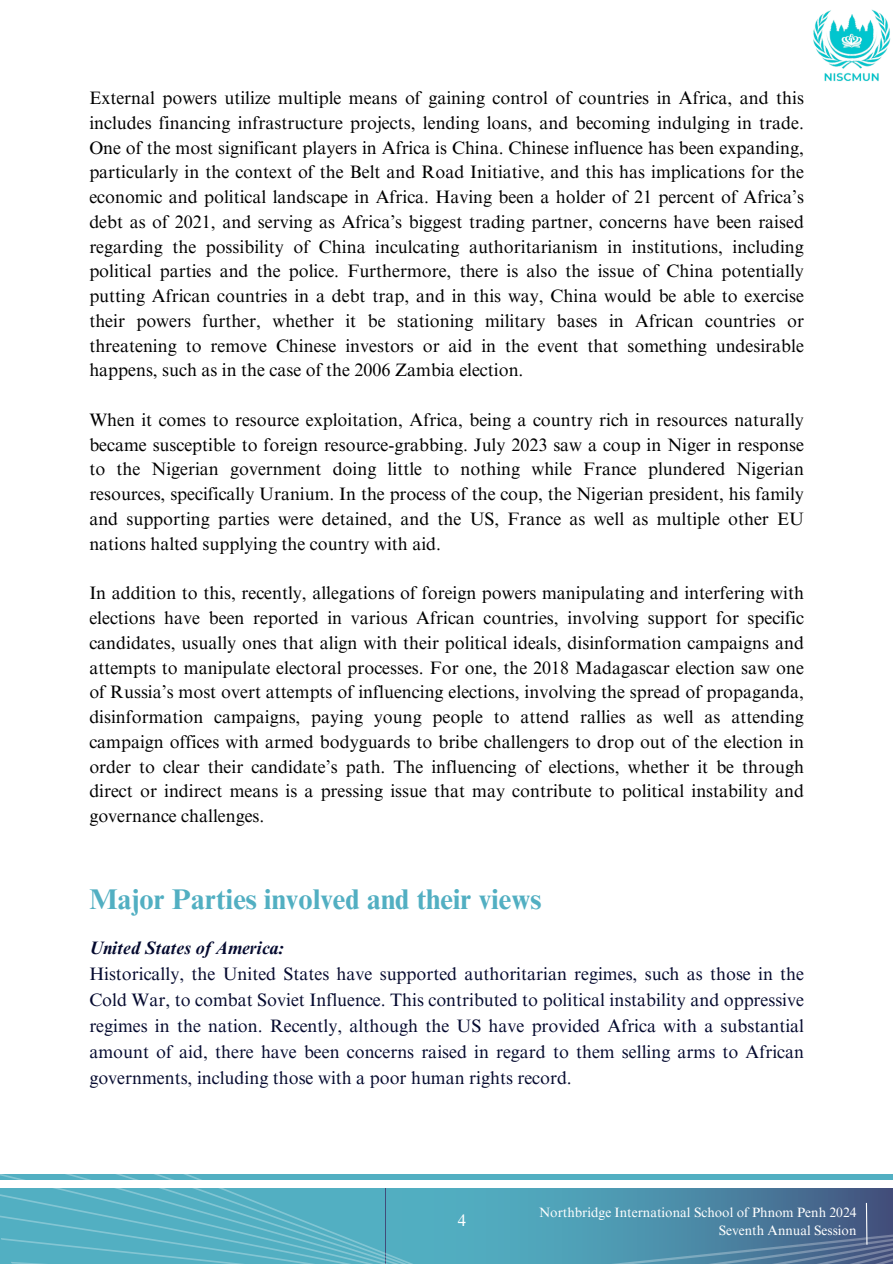
<style>
.page{position:relative;width:893px;height:1264px;background:#fff}
.page>*{position:absolute;margin:0;border:0;box-sizing:border-box;transform-origin:0 0}
.t1{font:700 28.5px "Times NRMT Pro";color:#52afc2}
.t2{font:18px/24.8px "Times NRMT Pro";color:#000;text-align:justify}
.t3{font:18px/25.8px "Times NRMT Pro";color:#050a2f;text-align:justify}
.t4{font:italic 700 18px "Times NRMT Pro";color:#050a2f}
.t5{font:16.5px "Times NRMT Pro";color:#fff}
.t6{font:13.5px "Times NRMT Pro";color:#fff}
</style>
<div class="page">
<img style="left:813px;top:9px;width:78px;height:73px">
<svg style="left:0;top:1174px;width:202px;height:89px;background:#66b8c9"></svg>
<svg style="left:202px;top:1174px;width:690px;height:89px;background:#60a3ba"></svg>
<p class="t2" style="left:89px;top:88px;width:716px">External powers utilize multiple means of gaining control of countries in Africa, and this includes financing infrastructure projects, lending loans, and becoming indulging in trade.<br>One of the most significant players in Africa is China. Chinese influence has been expanding, particularly in the context of the Belt and Road Initiative, and this has implications for the economic and political landscape in Africa. Having been a holder of 21 percent of Africa’s debt as of 2021, and serving as Africa’s biggest trading partner, concerns have been raised regarding the possibility of China inculcating authoritarianism in institutions, including political parties and the police. Furthermore, there is also the issue of China potentially putting African countries in a debt trap, and in this way, China would be able to exercise their powers further, whether it be stationing military bases in African countries or threatening to remove Chinese investors or aid in the event that something undesirable happens, such as in the case of the 2006 Zambia election.</p>
<p class="t2" style="left:89px;top:409px;width:716px">When it comes to resource exploitation, Africa, being a country rich in resources naturally became susceptible to foreign resource-grabbing. July 2023 saw a coup in Niger in response to the Nigerian government doing little to nothing while France plundered Nigerian resources, specifically Uranium. In the process of the coup, the Nigerian president, his family and supporting parties were detained, and the US, France as well as multiple other EU nations halted supplying the country with aid.</p>
<p class="t2" style="left:89px;top:583px;width:716px">In addition to this, recently, allegations of foreign powers manipulating and interfering with elections have been reported in various African countries, involving support for specific candidates, usually ones that align with their political ideals, disinformation campaigns and attempts to manipulate electoral processes. For one, the 2018 Madagascar election saw one of Russia’s most overt attempts of influencing elections, involving the spread of propaganda, disinformation campaigns, paying young people to attend rallies as well as attending campaign offices with armed bodyguards to bribe challengers to drop out of the election in order to clear their candidate’s path. The influencing of elections, whether it be through direct or indirect means is a pressing issue that may contribute to political instability and governance challenges.</p>
<p class="t1" style="left:89px;top:888px;width:453px">Major Parties involved and their views</p>
<p class="t4" style="left:89px;top:941px;width:197px">United States of America:</p>
<p class="t3" style="left:89px;top:963px;width:716px">Historically, the United States have supported authoritarian regimes, such as those in the Cold War, to combat Soviet Influence. This contributed to political instability and oppressive regimes in the nation. Recently, although the US have provided Africa with a substantial amount of aid, there have been concerns raised in regard to them selling arms to African governments, including those with a poor human rights record.</p>
<p class="t5" style="left:457px;top:1214px;width:10px">4</p>
<p class="t6" style="left:539px;top:1207px;width:319px">Northbridge International School of Phnom Penh 2024</p>
<p class="t6" style="left:718px;top:1225px;width:139px">Seventh Annual Session</p>
</div>
